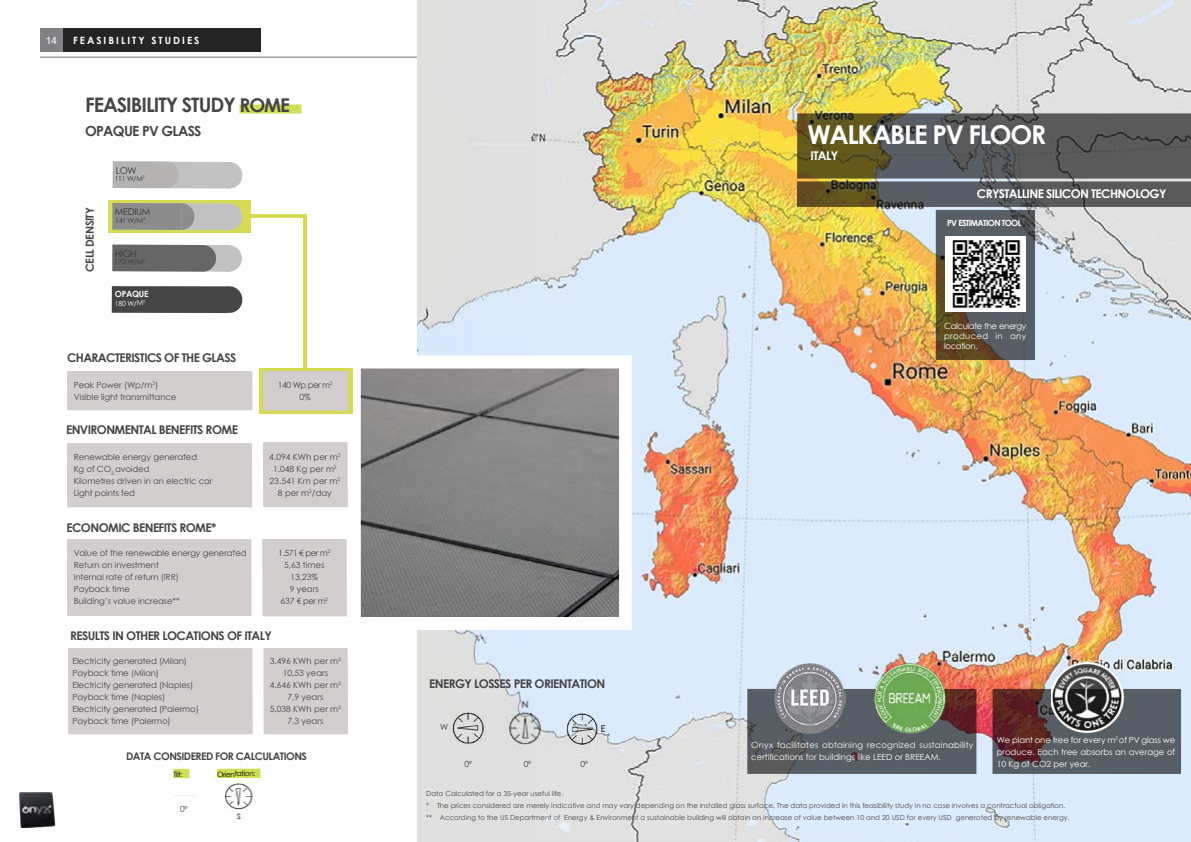
<style>
.page{position:relative;width:1191px;height:842px;background:#fff}
.page>*{position:absolute;margin:0;border:0;box-sizing:border-box;transform-origin:0 0}
.t1{font:700 26px "Century Gothic";letter-spacing:-.05em;color:#fff}
.t2{font:700 20px "Century Gothic";letter-spacing:-.05em;color:#464547}
.t3{font:700 14px "Century Gothic";letter-spacing:-.05em;color:#464547}
.t4{font:700 12px "Century Gothic";letter-spacing:-.05em;color:#464547}
.t5{font:700 12px "Century Gothic";letter-spacing:-.05em;color:#fff}
.t6{font:700 11.1px "Century Gothic";letter-spacing:-.04em;color:#464547}
.t7{font:700 10.4px "Century Gothic";letter-spacing:-.05em;color:#464547}
.t8{font:700 10px "Century Gothic";letter-spacing:.2em;color:#fff}
.t9{font:10px "Arial";color:#fff}
.t10{font:9.4px "Century Gothic";letter-spacing:-.045em;color:#383839}
.t11{font:8.5px/12px "Century Gothic";color:#464547;text-align:center}
.t12{font:700 8.5px "Century Gothic";letter-spacing:-.075em;color:#fff}
.t13{font:700 8.5px "Century Gothic";letter-spacing:-.045em;color:#f8f8f9}
.t14{font:8.4px/12px "Century Gothic";letter-spacing:-.01em;color:#464547}
.t15{font:8.4px/12px "Century Gothic";color:#fff;text-align:justify}
.t16{font:8.4px/12px "Century Gothic";letter-spacing:.02em;color:#fff}
.t17{font:8.4px "Century Gothic";letter-spacing:-.045em;color:#383839}
.t18{font:7.3px "Century Gothic";letter-spacing:-.045em;color:#000}
.t19{font:7px "Century Gothic";letter-spacing:-.045em;color:#383839}
.t20{font:7px "Century Gothic";color:#fbfbfb}
.t21{font:6.9px/12px "Century Gothic";color:#464547}
.s1{font-size:19px}
.s2{font-style:inherit}
</style>
<div class="page">
<div style="left:40px;top:28px;width:23px;height:23px;background:#808285"></div>
<div style="left:63px;top:28px;width:198px;height:23px;background:#242424"></div>
<hr style="left:40px;top:57px;width:515px;height:1px;background:#73776c">
<img style="left:18px;top:792px;width:38px;height:36px">
<img style="left:417px;top:0;width:774px;height:842px">
<div style="left:239px;top:105px;width:62px;height:9px;background:#d0df56"></div>
<svg style="left:992px;top:689px;width:189px;height:85px;background:#584d53"></svg>
<img style="left:1051px;top:661px;width:74px;height:74px">
<svg style="left:797px;top:181px;width:394px;height:26px;background:#595851"></svg>
<svg style="left:797px;top:113px;width:394px;height:66px;background:#59584d"></svg>
<div style="left:108px;top:200px;width:142px;height:33px;background:#d5db55"></div>
<hr style="left:248px;top:214px;width:59px;height:4px;background:#d5db55">
<div style="left:216px;top:162px;width:26px;height:27px;background:#c2c2c2;border-radius:50%"></div>
<div style="left:216px;top:203px;width:26px;height:27px;background:#c2c2c2;border-radius:50%"></div>
<svg style="left:112px;top:203px;width:117px;height:28px;background:#a0a09a"></svg>
<div style="left:216px;top:245px;width:26px;height:27px;background:#c2c2c2;border-radius:50%"></div>
<svg style="left:112px;top:245px;width:114px;height:27px;background:#737373"></svg>
<svg style="left:227px;top:286px;width:16px;height:28px"></svg>
<div style="left:112px;top:286px;width:116px;height:27px;background:#454546"></div>
<svg style="left:113px;top:161px;width:115px;height:28px;background:#bdbcbc"></svg>
<img style="left:362px;top:369px;width:256px;height:247px">
<div style="left:348px;top:355px;width:284px;height:275px;border:13px solid #fff"></div>
<div style="left:259px;top:368px;width:93px;height:46px;background:#d5db55"></div>
<div style="left:67px;top:371px;width:185px;height:39px;background:#d2cecd"></div>
<div style="left:263px;top:371px;width:85px;height:40px;background:#d2cecd"></div>
<div style="left:67px;top:443px;width:185px;height:64px;background:#d2cecd"></div>
<div style="left:67px;top:539px;width:185px;height:77px;background:#d2cecd"></div>
<hr style="left:303px;top:215px;width:4px;height:153px;background:#d5db55">
<svg style="left:747px;top:689px;width:229px;height:85px;background:#58585e"></svg>
<img style="left:774px;top:663px;width:71px;height:71px">
<img style="left:874px;top:662px;width:71px;height:72px">
<svg style="left:935px;top:210px;width:100px;height:150px;background:#615e56"></svg>
<img style="left:945px;top:237px;width:80px;height:74px">
<img style="left:498px;top:700px;width:59px;height:51px">
<img style="left:544px;top:703px;width:71px;height:44px">
<img style="left:448px;top:704px;width:48px;height:43px">
<img style="left:174px;top:795px;width:21px;height:1px">
<div style="left:263px;top:442px;width:85px;height:65px;background:#d2cecd"></div>
<div style="left:262px;top:539px;width:85px;height:77px;background:#d2cecd"></div>
<img style="left:223px;top:782px;width:30px;height:38px">
<div style="left:173px;top:769px;width:16px;height:9px;background:#d0df56"></div>
<div style="left:217px;top:769px;width:43px;height:9px;background:#d0df56"></div>
<div style="left:68px;top:648px;width:185px;height:86px;background:#d2cecd"></div>
<div style="left:263px;top:648px;width:85px;height:86px;background:#d2cecd"></div>
<p class="t9" style="left:46px;top:34px;width:13px">14</p>
<p class="t8" style="left:73px;top:32px;width:128px">FEASIBILITY STUDIES</p>
<h2 class="t2" style="left:85px;top:90px;width:206px">FEASIBILITY STUDY <span class="s1">ROME</span></h2>
<h3 class="t3" style="left:85px;top:120px;width:118px">OPAQUE PV GLASS</h3>
<h3 class="t6" style="left:81px;top:272px;width:66px;rotate:-90deg">CELL DENSITY</h3>
<p class="t10" style="left:116px;top:164px;width:22px">LOW</p>
<p class="t10" style="left:115px;top:205px;width:37px">MEDIUM</p>
<p class="t10" style="left:115px;top:247px;width:23px">HIGH</p>
<p class="t13" style="left:115px;top:287px;width:35px">OPAQUE</p>
<p class="t19" style="left:115px;top:173px;width:32px">111 W/<span class="s2">M</span><sup>2</sup></p>
<p class="t19" style="left:115px;top:215px;width:32px">141 W/<span class="s2">M</span><sup>2</sup></p>
<p class="t19" style="left:115px;top:257px;width:32px">173 W/<span class="s2">M</span><sup>2</sup></p>
<p class="t20" style="left:115px;top:298px;width:32px">180 W/<span class="s2">M</span><sup>2</sup></p>
<h3 class="t4" style="left:67px;top:349px;width:171px">CHARACTERISTICS OF THE GLASS</h3>
<p class="t14" style="left:74px;top:379px;width:104px">Peak Power (Wp/m<sup>2</sup>)<br>Visible light transmittance</p>
<p class="t11" style="left:278px;top:379px;width:56px">140 Wp per m<sup>2<br></sup>0%</p>
<h3 class="t4" style="left:66px;top:421px;width:173px">ENVIRONMENTAL BENEFITS ROME</h3>
<p class="t14" style="left:74px;top:451px;width:140px">Renewable energy generated<br>Kg of CO<sub>2</sub> avoided<br>Kilometres driven in an electric car<br>Light points fed</p>
<h3 class="t4" style="left:67px;top:519px;width:151px">ECONOMIC BENEFITS ROME*</h3>
<p class="t14" style="left:74px;top:547px;width:174px">Value of the renewable energy generated<br>Return on investment<br>Internal rate of return (IRR)<br>Payback time<br>Building’s value increase**</p>
<p class="t11" style="left:269px;top:451px;width:73px">4.094 KWh per m<sup>2<br></sup>1.048 Kg per m<sup>2<br></sup>23.541 Km per m<sup>2<br></sup>8 per m<sup>2</sup>/day</p>
<p class="t11" style="left:278px;top:547px;width:54px">1.571 € per m<sup>2<br></sup>5,63 times<br>13,23%<br>9 years<br>637 € per m<sup>2</sup></p>
<h3 class="t4" style="left:70px;top:627px;width:203px">RESULTS IN OTHER LOCATIONS OF ITALY</h3>
<p class="t14" style="left:73px;top:655px;width:128px">Electricity generated (Milan)<br>Payback time (Milan)<br>Electricity generated (Naples)<br>Payback time (Naples)<br>Electricity generated (Palermo)<br>Payback time (Palermo)</p>
<p class="t11" style="left:270px;top:655px;width:73px">3.496 KWh per m<sup>2<br></sup>10,53 years<br>4.646 KWh per m<sup>2<br></sup>7,9 years<br>5.038 KWh per m<sup>2<br></sup>7,3 years</p>
<p class="t7" style="left:126px;top:748px;width:182px">DATA CONSIDERED FOR CALCULATIONS</p>
<p class="t18" style="left:173px;top:769px;width:11px">Tilt:</p>
<p class="t18" style="left:217px;top:769px;width:40px">Orientation:</p>
<p class="t17" style="left:180px;top:803px;width:9px">0º</p>
<h1 class="t1" style="left:807px;top:115px;width:240px">WALKABLE PV FLOOR</h1>
<h3 class="t4" style="left:429px;top:675px;width:178px">ENERGY LOSSES PER ORIENTATION</h3>
<p class="t17" style="left:440px;top:721px;width:10px">W</p>
<p class="t17" style="left:464px;top:758px;width:9px">0º</p>
<p class="t17" style="left:524px;top:758px;width:9px">0º</p>
<p class="t17" style="left:580px;top:758px;width:9px">0º</p>
<h3 class="t5" style="left:810px;top:147px;width:29px">ITALY</h3>
<h3 class="t5" style="left:977px;top:185px;width:191px">CRYSTALLINE SILICON TECHNOLOGY</h3>
<p class="t12" style="left:947px;top:217px;width:76px">PV ESTIMATION TOOL</p>
<p class="t15" style="left:944px;top:321px;width:84px;line-height:10px">Calculate the energy produced in any location.</p>
<p class="t16" style="left:751px;top:739px;width:224px">Onyx facilitates obtaining recognized sustainability certifications for buildings like LEED or BREEAM.</p>
<p class="t15" style="left:996px;top:734px;width:180px">We plant one tree for every m<sup>2</sup> of PV glass we produce. Each tree absorbs an average of 10 Kg of CO2 per year.</p>
<p class="t21" style="left:426px;top:787px;width:644px">Data Calculated for a 35-year useful life.<br>* The prices considered are merely indicative and may vary depending on the installed glass surface. The data provided in this feasibility study in no case involves a contractual obligation. ** According to the US Department of Energy &amp; Environment a sustainable building will obtain an increase of value between 10 and 20 USD for every USD generated by renewable energy.</p>
</div>
